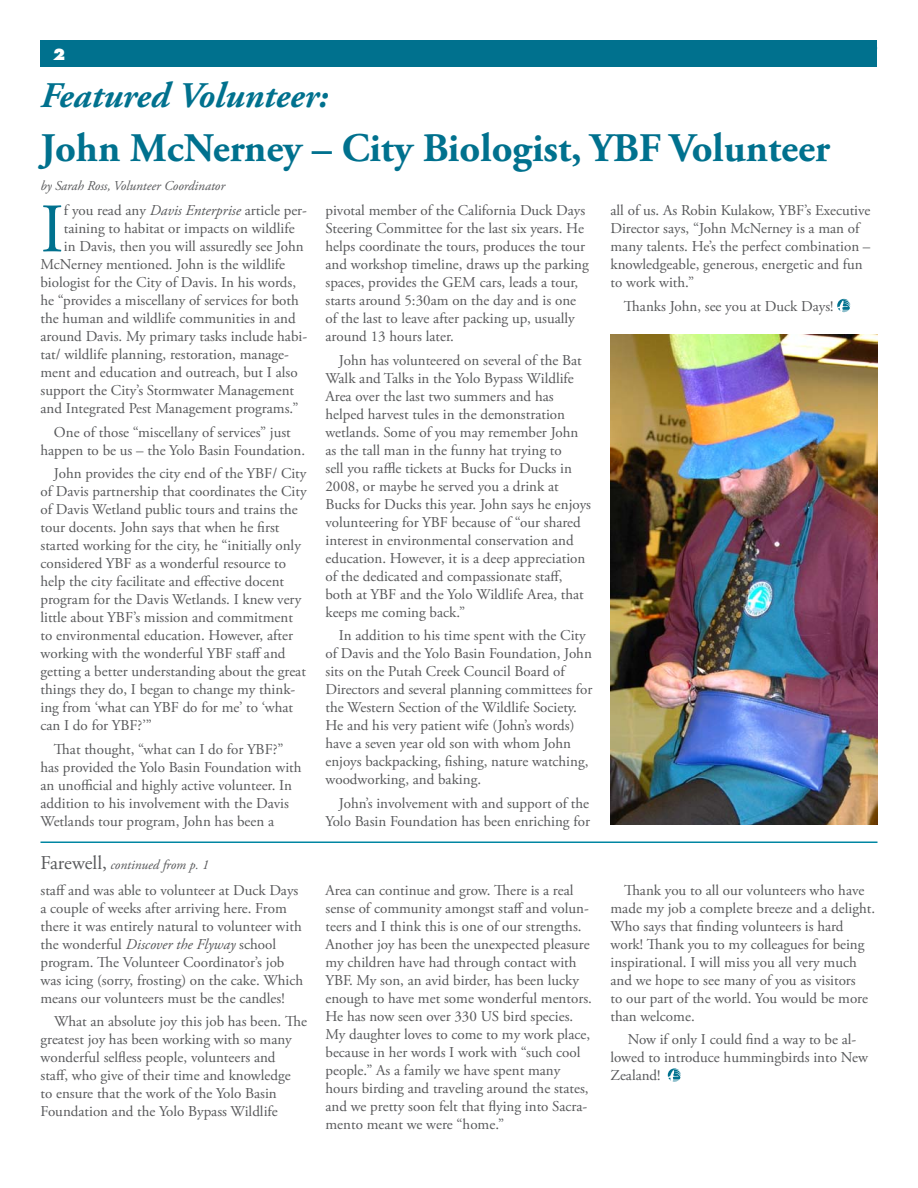
<style>
.page{position:relative;width:918px;height:1188px;background:#fff}
.page>*{position:absolute;margin:0;border:0;box-sizing:border-box;transform-origin:0 0}
.t1{font:69.3px "Adobe Garamond Pro";color:#00718e}
.t2{font:700 40.5px "Adobe Garamond Pro";color:#00718e}
.t3{font:italic 700 36px "Adobe Garamond Pro";color:#00718e}
.t4{font:15px/18px "Adobe Garamond Pro";color:#57585a}
.t5{font:800 15px "Futura";color:#fff}
.t6{font:italic 13.5px "Adobe Garamond Pro";color:#57585a}
.s1{font-style:italic}
.s2{font-style:normal;font-size:19.5px}
</style>
<div class="page">
<div style="left:40px;top:40px;width:838px;height:27px;background:#00718e"></div>
<svg style="left:837px;top:299px;width:13px;height:14px"></svg>
<svg style="left:668px;top:1068px;width:13px;height:14px"></svg>
<img style="left:610px;top:334px;width:268px;height:491px">
<hr style="left:40px;top:842px;width:838px;height:1px;background:#0086a2">
<p class="t5" style="left:53px;top:45px;width:14px">2</p>
<h3 class="t3" style="left:40px;top:75px;width:289px">Featured Volunteer:</h3>
<h2 class="t2" style="left:40px;top:124px;width:791px">John McNerney – City Biologist, YBF Volunteer</h2>
<p class="t6" style="left:40px;top:177px;width:186px">by Sarah Ross, Volunteer Coordinator</p>
<h1 class="t1" style="left:40px;top:188px;width:25px">I</h1>
<p class="t4" style="left:64px;top:202px;width:245px">f you read any <span class="s1">Davis Enterprise</span> article per-</p>
<p class="t4" style="left:64px;top:220px;width:232px">taining to habitat or impacts on wildlife</p>
<p class="t4" style="left:64px;top:238px;width:241px">in Davis, then you will assuredly see John</p>
<p class="t4" style="left:40px;top:256px;width:246px">McNerney mentioned. John is the wildlife</p>
<p class="t4" style="left:40px;top:274px;width:257px">biologist for the City of Davis. In his words,</p>
<p class="t4" style="left:40px;top:292px;width:260px">he “provides a miscellany of services for both</p>
<p class="t4" style="left:40px;top:310px;width:257px">the human and wildlife communities in and</p>
<p class="t4" style="left:40px;top:328px;width:268px">around Davis. My primary tasks include habi-</p>
<p class="t4" style="left:40px;top:346px;width:250px">tat/ wildlife planning, restoration, manage-</p>
<p class="t4" style="left:40px;top:364px;width:259px">ment and education and outreach, but I also</p>
<p class="t4" style="left:40px;top:382px;width:255px">support the City’s Stormwater Management</p>
<p class="t4" style="left:40px;top:400px;width:260px">and Integrated Pest Management programs.”</p>
<p class="t4" style="left:40px;top:423px;width:266px;text-align:center">One of those “miscellany of services” just happen to be us – the Yolo Basin Foundation.</p>
<p class="t4" style="left:40px;top:465px;width:268px;text-indent:14px">John provides the city end of the YBF/ City of Davis partnership that coordinates the City of Davis Wetland public tours and trains the tour docents. John says that when he first started working for the city, he “initially only considered YBF as a wonderful resource to help the city facilitate and effective docent program for the Davis Wetlands. I knew very little about YBF’s mission and commitment to environmental education. However, after working with the wonderful YBF staff and getting a better understanding about the great things they do, I began to change my think&shy;ing from ‘what can YBF do for me’ to ‘what can I do for YBF?’”</p>
<p class="t4" style="left:40px;top:740px;width:263px;text-indent:14px">That thought, “what can I do for YBF?” has provided the Yolo Basin Foundation with an unofficial and highly active volunteer. In addition to his involvement with the Davis Wetlands tour program, John has been a</p>
<p class="t6" style="left:40px;top:857px;width:170px"><span class="s2">Farewell,</span> continued from p. 1</p>
<p class="t4" style="left:40px;top:882px;width:264px">staff and was able to volunteer at Duck Days a couple of weeks after arriving here. From there it was entirely natural to volunteer with the wonderful <span class="s1">Discover the Flyway</span> school program. The Volunteer Coordinator’s job was icing (sorry, frosting) on the cake. Which means our volunteers must be the candles!</p>
<p class="t4" style="left:40px;top:1013px;width:268px;text-indent:14px">What an absolute joy this job has been. The greatest joy has been working with so many wonderful selfless people, volunteers and<br>staff, who give of their time and knowledge<br>to ensure that the work of the Yolo Basin Foundation and the Yolo Bypass Wildlife</p>
<p class="t4" style="left:325px;top:202px;width:265px">pivotal member of the California Duck Days Steering Committee for the last six years. He helps coordinate the tours, produces the tour and workshop timeline, draws up the parking spaces, provides the GEM cars, leads a tour, starts around 5:30am on the day and is one of the last to leave after packing up, usually around 13 hours later.</p>
<p class="t4" style="left:325px;top:351px;width:267px;text-indent:13px">John has volunteered on several of the Bat Walk and Talks in the Yolo Bypass Wildlife Area over the last two summers and has helped harvest tules in the demonstration wetlands. Some of you may remember John as the tall man in the funny hat trying to<br>sell you raffle tickets at Bucks for Ducks in 2008, or maybe he served you a drink at Bucks for Ducks this year. John says he enjoys volunteering for YBF because of “our shared interest in environmental conservation and education. However, it is a deep appreciation of the dedicated and compassionate staff, both at YBF and the Yolo Wildlife Area, that keeps me coming back.”</p>
<p class="t4" style="left:325px;top:627px;width:268px;text-indent:13px">In addition to his time spent with the City of Davis and the Yolo Basin Foundation, John sits on the Putah Creek Council Board of Directors and several planning committees for the Western Section of the Wildlife Society.<br>He and his very patient wife (John’s words) have a seven year old son with whom John enjoys backpacking, fishing, nature watching, woodworking, and baking.</p>
<p class="t4" style="left:325px;top:794px;width:266px;text-align:right">John’s involvement with and support of the<br>Yolo Basin Foundation has been enriching for</p>
<p class="t4" style="left:610px;top:202px;width:261px">all of us. As Robin Kulakow, YBF’s Executive Director says, “John McNerney is a man of many talents. He’s the perfect combination – knowledgeable, generous, energetic and fun to work with.”</p>
<p class="t4" style="left:624px;top:297px;width:211px">Thanks John, see you at Duck Days!</p>
<p class="t4" style="left:326px;top:882px;width:268px">Area can continue and grow. There is a real sense of community amongst staff and volun&shy;teers and I think this is one of our strengths.<br>Another joy has been the unexpected pleasure my children have had through contact with YBF. My son, an avid birder, has been lucky enough to have met some wonderful mentors.<br>He has now seen over 330 US bird species.<br>My daughter loves to come to my work place, because in her words I work with “such cool people.” As a family we have spent many hours birding and traveling around the states, and we pretty soon felt that flying into Sacra&shy;mento meant we were “home.”</p>
<p class="t4" style="left:610px;top:882px;width:266px;text-indent:14px">Thank you to all our volunteers who have made my job a complete breeze and a delight.<br>Who says that finding volunteers is hard work! Thank you to my colleagues for being inspirational. I will miss you all very much and we hope to see many of you as visitors<br>to our part of the world. You would be more than welcome.</p>
<p class="t4" style="left:610px;top:1031px;width:259px;text-indent:17px">Now if only I could find a way to be al&shy;lowed to introduce hummingbirds into New<br>Zealand!</p>
</div>
